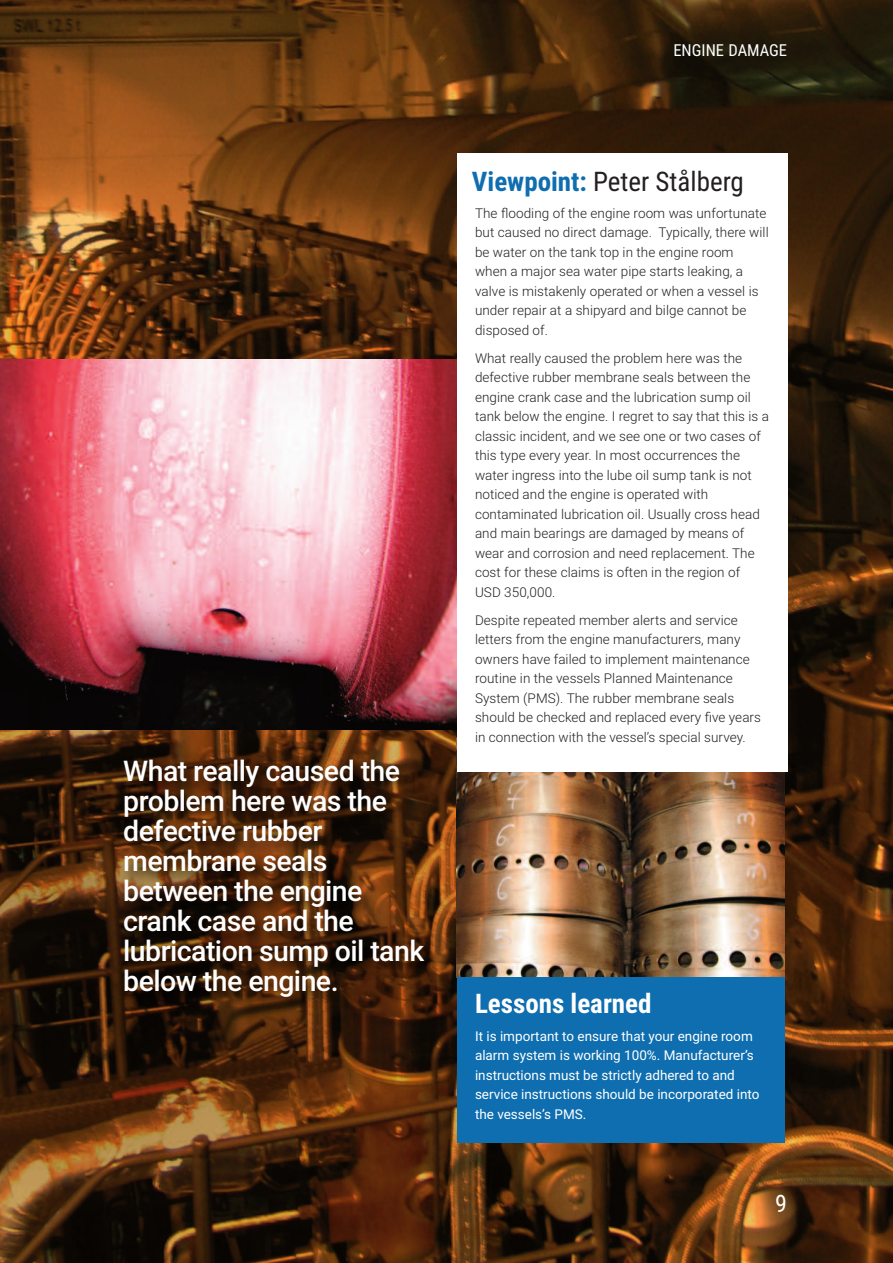
<style>
.page{position:relative;width:893px;height:1263px;background:#fff}
.page>*{position:absolute;margin:0;border:0;box-sizing:border-box;transform-origin:0 0}
.t1{font:500 28.5px/30px "Roboto";letter-spacing:-.02em;color:#fff}
.t2{font:27px "Roboto Condensed";color:#231f20}
.t3{font:700 27px "Roboto Condensed";color:#fff}
.t4{font:24px "Roboto Condensed";color:#fff}
.t5{font:16.5px "Roboto Condensed";color:#fff}
.t6{font:300 13.5px/19.5px "Roboto";letter-spacing:.005em;color:#231f20}
.t7{font:13.5px/19.5px "Roboto";color:#fff}
.s1{font-weight:700;color:#0f6eb0}
</style>
<div class="page">
<img style="left:0;top:0;width:893px;height:1263px">
<img style="left:473px;top:771px;width:312px;height:207px">
<img style="left:0;top:360px;width:457px;height:370px">
<div style="left:457px;top:978px;width:328px;height:165px;background:#0f6eb0"></div>
<div style="left:457px;top:153px;width:330px;height:618px;background:#fff"></div>
<img style="left:92px;top:749px;width:381px;height:280px">
<h1 class="t1" style="left:123px;top:756px;width:303px">What really caused the problem here was the defective rubber membrane seals between the engine crank case and the lubrication sump oil tank below the engine.</h1>
<p class="t5" style="left:673px;top:41px;width:115px">ENGINE DAMAGE</p>
<h2 class="t2" style="left:472px;top:166px;width:273px"><span class="s1">Viewpoint:</span> Peter Stålberg</h2>
<p class="t6" style="left:475px;top:203px;width:295px">The flooding of the engine room was unfortunate but caused no direct damage. Typically, there will be water on the tank top in the engine room when a major sea water pipe starts leaking, a valve is mistakenly operated or when a vessel is under repair at a shipyard and bilge cannot be disposed of.</p>
<p class="t6" style="left:475px;top:348px;width:296px">What really caused the problem here was the defective rubber membrane seals between the engine crank case and the lubrication sump oil tank below the engine. I regret to say that this is a classic incident, and we see one or two cases of this type every year. In most occurrences the water ingress into the lube oil sump tank is not noticed and the engine is operated with contaminated lubrication oil. Usually cross head and main bearings are damaged by means of wear and corrosion and need replacement. The cost for these claims is often in the region of USD 350,000.</p>
<p class="t6" style="left:475px;top:610px;width:288px">Despite repeated member alerts and service letters from the engine manufacturers, many owners have failed to implement maintenance routine in the vessels Planned Maintenance System (PMS). The rubber membrane seals should be checked and replaced every five years in connection with the vessel’s special survey.</p>
<h2 class="t3" style="left:475px;top:988px;width:178px">Lessons learned</h2>
<p class="t7" style="left:475px;top:1026px;width:286px">It is important to ensure that your engine room alarm system is working 100%. Manufacturer’s instructions must be strictly adhered to and service instructions should be incorporated into the vessels’s PMS.</p>
<h3 class="t4" style="left:775px;top:1189px;width:13px">9</h3>
</div>
